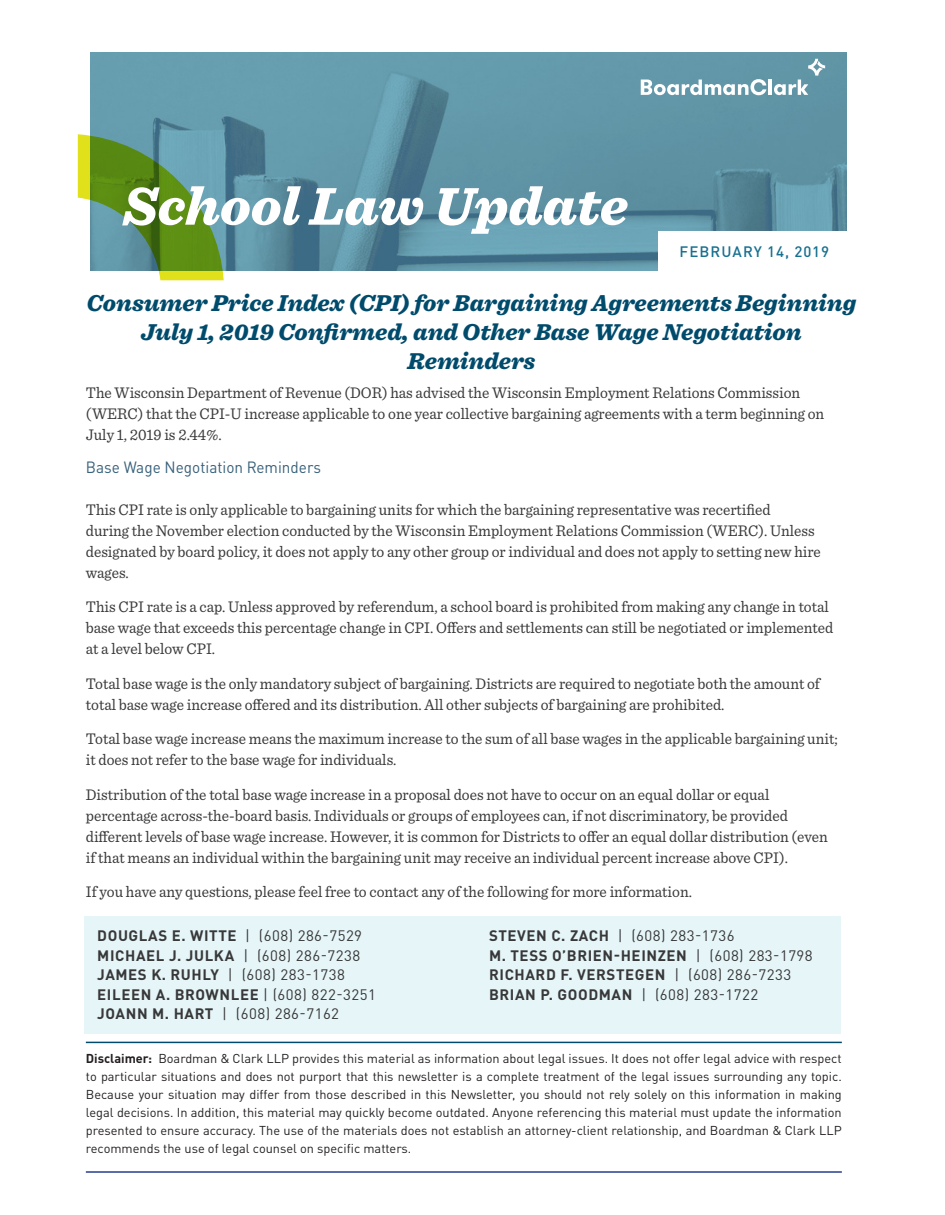
<style>
.page{position:relative;width:945px;height:1215px;background:#fff}
.page>*{position:absolute;margin:0;border:0;box-sizing:border-box;transform-origin:0 0}
.t1{font:italic 900 55.5px "Sentinel";color:#fff}
.t2{font:italic 900 24px/28.8px "Sentinel";color:#004b6c;text-align:center}
.t3{font:16.2px/21px "Sentinel";color:#383739;scale:.95 1}
.t4{font:16.2px "DINOT";color:#38617b;scale:.95 1}
.t5{font:700 15px "DINOT";letter-spacing:.04em;color:#383839}
.t6{font:15px "DINOT";letter-spacing:.03em;color:#383839}
.t7{font:500 15px "DINOT";letter-spacing:.07em;color:#167090}
.t8{font:12.75px/18px "DINOT";color:#231f20;text-align:justify}
.s1{font-weight:400}
.s2{font-weight:700}
</style>
<div class="page">
<img style="left:90px;top:52px;width:756px;height:218px">
<svg style="left:78px;top:134px;width:146px;height:146px;background:#729e64"></svg>
<svg style="left:641px;top:79px;width:125px;height:16px"></svg>
<hr style="left:768px;top:80px;width:4px;height:15px;background:#fff">
<svg style="left:774px;top:59px;width:51px;height:36px;background:#7da8b6"></svg>
<div style="left:658px;top:232px;width:192px;height:43px;background:#fff"></div>
<hr style="left:86px;top:1171px;width:756px;height:2px;background:#253f8e">
<hr style="left:86px;top:1042px;width:756px;height:1px;background:#004b6c">
<div style="left:84px;top:916px;width:756px;height:118px;background:#e5f5f8"></div>
<p class="t1" style="left:123px;top:162px;width:507px">School Law Update</p>
<p class="t7" style="left:680px;top:240px;width:151px">FEBRUARY 14, 2019</p>
<p class="t2" style="left:86px;top:288px;width:771px">Consumer Price Index (CPI) for Bargaining Agreements Beginning<br>July 1, 2019 Confirmed, and Other Base Wage Negotiation<br>Reminders</p>
<p class="t3" style="left:86px;top:381px;width:779px">The Wisconsin Department of Revenue (DOR) has advised the Wisconsin Employment Relations Commission (WERC) that the CPI-U increase applicable to one year collective bargaining agreements with a term beginning on<br>July 1, 2019 is 2.44%.</p>
<p class="t4" style="left:86px;top:455px;width:249px">Base Wage Negotiation Reminders</p>
<p class="t3" style="left:86px;top:498px;width:775px">This CPI rate is only applicable to bargaining units for which the bargaining representative was recertified<br>during the November election conducted by the Wisconsin Employment Relations Commission (WERC). Unless designated by board policy, it does not apply to any other group or individual and does not apply to setting new hire wages.</p>
<p class="t3" style="left:86px;top:596px;width:788px">This CPI rate is a cap. Unless approved by referendum, a school board is prohibited from making any change in total base wage that exceeds this percentage change in CPI. Offers and settlements can still be negotiated or implemented at a level below CPI.</p>
<p class="t3" style="left:86px;top:672px;width:774px">Total base wage is the only mandatory subject of bargaining. Districts are required to negotiate both the amount of total base wage increase offered and its distribution. All other subjects of bargaining are prohibited.</p>
<p class="t3" style="left:86px;top:728px;width:793px">Total base wage increase means the maximum increase to the sum of all base wages in the applicable bargaining unit; it does not refer to the base wage for individuals.</p>
<p class="t3" style="left:86px;top:783px;width:782px">Distribution of the total base wage increase in a proposal does not have to occur on an equal dollar or equal percentage across-the-board basis. Individuals or groups of employees can, if not discriminatory, be provided different levels of base wage increase. However, it is common for Districts to offer an equal dollar distribution (even if that means an individual within the bargaining unit may receive an individual percent increase above CPI).</p>
<p class="t3" style="left:86px;top:881px;width:640px">If you have any questions, please feel free to contact any of the following for more information.</p>
<p class="t5" style="left:97px;top:924px;width:266px">DOUGLAS E. WITTE <span class="s1">| (608) 286-7529</span></p>
<p class="t5" style="left:97px;top:944px;width:264px">MICHAEL J. JULKA <span class="s1">| (608) 286-7238</span></p>
<p class="t6" style="left:97px;top:963px;width:249px"><span class="s2">JAMES K. RUHLY</span> | (608) 283-1738</p>
<p class="t5" style="left:97px;top:983px;width:280px">EILEEN A. BROWNLEE <span class="s1">| (608) 822-3251</span></p>
<p class="t6" style="left:97px;top:1002px;width:243px"><span class="s2">JOANN M. HART</span> | (608) 286-7162</p>
<p class="t6" style="left:489px;top:924px;width:247px"><span class="s2">STEVEN C. ZACH</span> | (608) 283-1736</p>
<p class="t5" style="left:489px;top:944px;width:325px">M. TESS O’BRIEN-HEINZEN <span class="s1">| (608) 283-1798</span></p>
<p class="t5" style="left:489px;top:963px;width:304px">RICHARD F. VERSTEGEN <span class="s1">| (608) 286-7233</span></p>
<p class="t5" style="left:489px;top:983px;width:271px">BRIAN P. GOODMAN <span class="s1">| (608) 283-1722</span></p>
<p class="t8" style="left:86px;top:1048px;width:758px"><span class="s2">Disclaimer:</span> Boardman &amp; Clark LLP provides this material as information about legal issues. It does not offer legal advice with respect to particular situations and does not purport that this newsletter is a complete treatment of the legal issues surrounding any topic.<br>Because your situation may differ from those described in this Newsletter, you should not rely solely on this information in making legal decisions. In addition, this material may quickly become outdated. Anyone referencing this material must update the information presented to ensure accuracy. The use of the materials does not establish an attorney-client relationship, and Boardman &amp; Clark LLP recommends the use of legal counsel on specific matters.</p>
</div>
